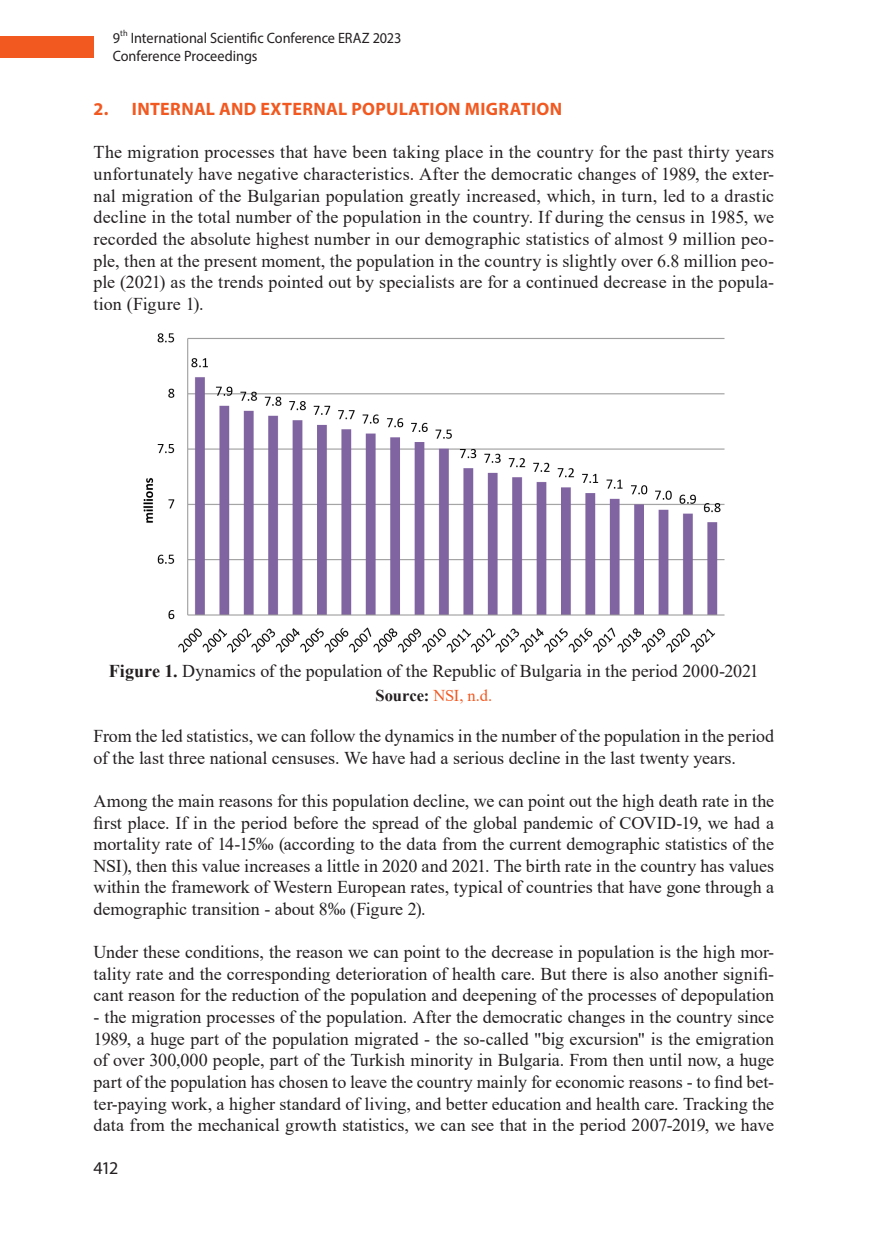
<style>
.page{position:relative;width:872px;height:1234px;background:#fff}
.page>*{position:absolute;margin:0;border:0;box-sizing:border-box;transform-origin:0 0}
.Potpis{font:18px/21.6px "Times New Roman";color:#231f20;text-align:justify}
.Naslov_2{font:700 18px "Myriad Pro";letter-spacing:.02em;color:#f15921}
.t1{font:18px "Myriad Pro";color:#231f20}
.Izvor{font:16.5px "Times New Roman";color:#f15921}
.t2{font:15px/18px "Myriad Pro";color:#231f20;scale:.95 1}
.t3{font:8.7px "Myriad Pro";color:#231f20;scale:.95 1}
.s1{font-weight:700}
.s2{font-weight:700;color:#231f20}
</style>
<div class="page">
<div style="left:0;top:36px;width:94px;height:21px;background:#f15921"></div>
<img style="left:143px;top:333px;width:582px;height:320px">
<p class="t3" style="left:120px;top:28px;width:9px">th</p>
<p class="t2" style="left:113px;top:29px;width:305px;text-indent:18px">International Scientific Conference ERAZ 2023<br>Conference Proceedings</p>
<p class="Naslov_2" style="left:94px;top:97px;width:470px">2. INTERNAL AND EXTERNAL POPULATION MIGRATION</p>
<p class="Potpis" style="left:94px;top:141px;width:682px">The migration processes that have been taking place in the country for the past thirty years unfortunately have negative characteristics. After the democratic changes of 1989, the exter&shy;nal migration of the Bulgarian population greatly increased, which, in turn, led to a drastic decline in the total number of the population in the country. If during the census in 1985, we recorded the absolute highest number in our demographic statistics of almost 9 million peo&shy;ple, then at the present moment, the population in the country is slightly over 6.8 million peo&shy;ple (2021) as the trends pointed out by specialists are for a continued decrease in the popula&shy;tion (Figure 1).</p>
<p class="t2" style="left:113px;top:29px;width:9px">9</p>
<p class="Potpis" style="left:109px;top:659px;width:651px"><span class="s1">Figure 1.</span> Dynamics of the population of the Republic of Bulgaria in the period 2000-2021</p>
<p class="Izvor" style="left:375px;top:684px;width:118px"><span class="s2">Source:</span> NSI, n.d.</p>
<p class="Potpis" style="left:94px;top:724px;width:682px">From the led statistics, we can follow the dynamics in the number of the population in the period of the last three national censuses. We have had a serious decline in the last twenty years.</p>
<p class="Potpis" style="left:94px;top:789px;width:682px">Among the main reasons for this population decline, we can point out the high death rate in the first place. If in the period before the spread of the global pandemic of COVID-19, we had a mortality rate of 14-15‰ (according to the data from the current demographic statistics of the NSI), then this value increases a little in 2020 and 2021. The birth rate in the country has values within the framework of Western European rates, typical of countries that have gone through a demographic transition - about 8‰ (Figure 2).</p>
<p class="Potpis" style="left:94px;top:940px;width:682px">Under these conditions, the reason we can point to the decrease in population is the high mor&shy;tality rate and the corresponding deterioration of health care. But there is also another signifi&shy;cant reason for the reduction of the population and deepening of the processes of depopulation</p>
<p class="Potpis" style="left:94px;top:1005px;width:682px">- the migration processes of the population. After the democratic changes in the country since 1989, a huge part of the population migrated - the so-called "big excursion" is the emigration of over 300,000 people, part of the Turkish minority in Bulgaria. From then until now, a huge part of the population has chosen to leave the country mainly for economic reasons - to find bet&shy;ter-paying work, a higher standard of living, and better education and health care. Tracking the data from the mechanical growth statistics, we can see that in the period 2007-2019, we have</p>
<p class="t1" style="left:94px;top:1156px;width:26px">412</p>
</div>
